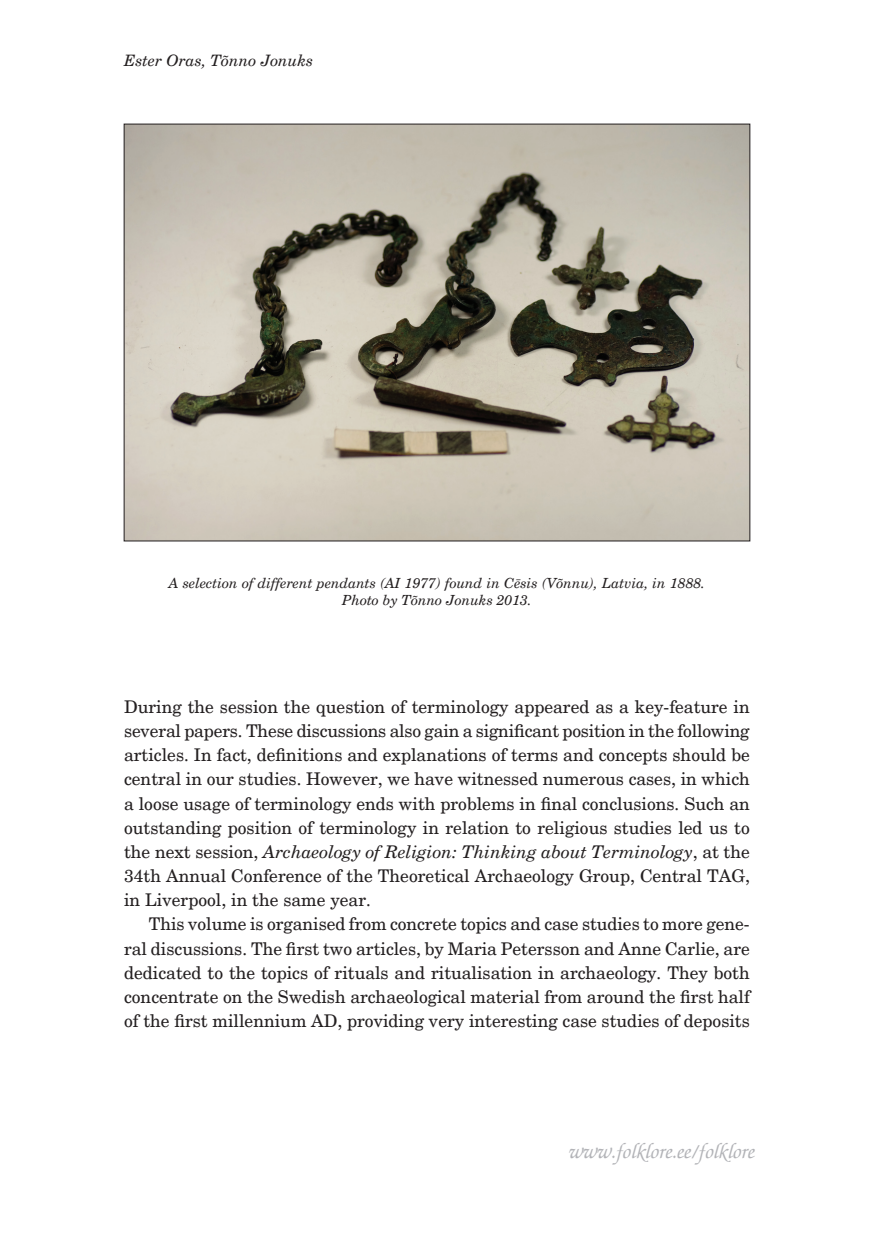
<style>
.page{position:relative;width:874px;height:1241px;background:#fff}
.page>*{position:absolute;margin:0;border:0;box-sizing:border-box;transform-origin:0 0}
.t1{font:italic 500 21px "Zapf Chancery";color:#b2b3b7}
.t2{font:17.5px/24.2px "New Century Schlbk";color:#231f20;text-align:justify}
.t3{font:italic 15.75px "New Century Schlbk";color:#231f20}
.t4{font:italic 14px/16.8px "New Century Schlbk";color:#231f20;text-align:center}
.s1{font-style:italic}
</style>
<div class="page">
<img style="left:126px;top:126px;width:621px;height:413px">
<p class="t3" style="left:124px;top:51px;width:190px">Ester Oras, Tõnno Jonuks</p>
<p class="t4" style="left:169px;top:574px;width:537px">A selection of different pendants (AI 1977) found in Cēsis (Võnnu), Latvia, in 1888.<br>Photo by Tõnno Jonuks 2013.</p>
<p class="t2" style="left:124px;top:694px;width:627px">During the session the question of terminology appeared as a key-feature in several papers. These discussions also gain a significant position in the following articles. In fact, definitions and explanations of terms and concepts should be central in our studies. However, we have witnessed numerous cases, in which a loose usage of terminology ends with problems in final conclusions. Such an outstanding position of terminology in relation to religious studies led us to the next session, <span class="s1">Archaeology of Religion: Thinking about Terminology</span>, at the 34th Annual Conference of the Theoretical Archaeology Group, Central TAG, in Liverpool, in the same year.</p>
<p class="t2" style="left:124px;top:912px;width:627px;text-indent:25px">This volume is organised from concrete topics and case studies to more gene&shy;ral discussions. The first two articles, by Maria Petersson and Anne Carlie, are dedicated to the topics of rituals and ritualisation in archaeology. They both concentrate on the Swedish archaeological material from around the first half of the first millennium AD, providing very interesting case studies of deposits</p>
<p class="t1" style="left:567px;top:1137px;width:188px">www.folklore.ee/folklore</p>
</div>
